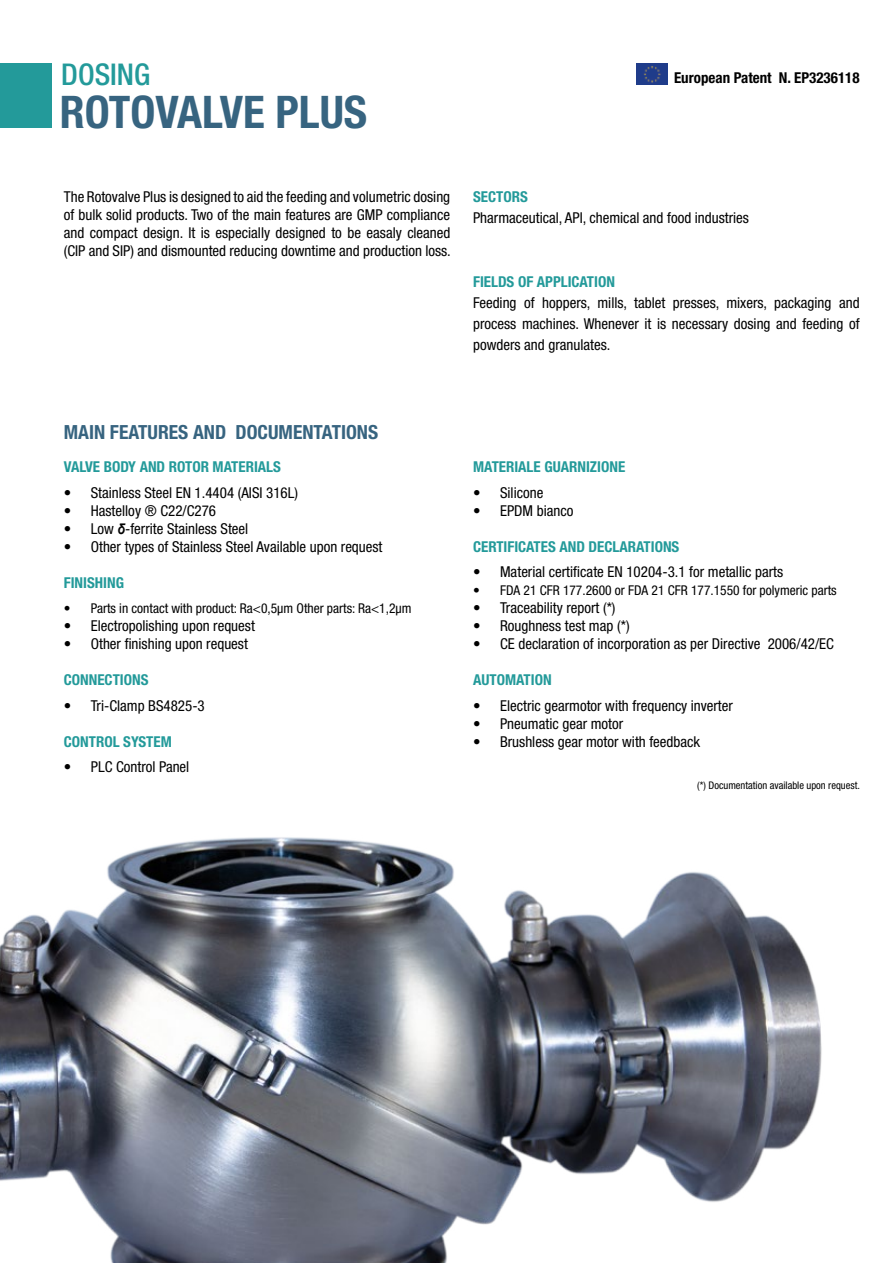
<style>
.page{position:relative;width:893px;height:1263px;background:#fff}
.page>*{position:absolute;margin:0;border:0;box-sizing:border-box;transform-origin:0 0}
.t1{font:700 condensed 45px "Helvetica Neue LT Std";color:#376480}
.t2{font:500 condensed 30px "Helvetica Neue LT Std";color:#239a9a}
.t3{font:700 condensed 19.5px "Helvetica Neue LT Std";color:#376480}
.t4{font:condensed 15px/18px "Helvetica Neue LT Std";color:#000;text-align:justify}
.t5{font:700 condensed 15px "Helvetica Neue LT Std";color:#239a9a}
.t6{font:700 condensed 15px "Helvetica Neue LT Std";color:#000}
.t7{font:condensed 13.5px "Helvetica Neue LT Std";color:#000}
.t8{font:condensed 10.5px "Helvetica Neue LT Std";color:#000}
.s1{font-family:"Arial Narrow";font-weight:700;font-style:italic;font-stretch:normal}
</style>
<div class="page">
<div style="left:0;top:64px;width:51px;height:64px;background:#239a9a"></div>
<img style="left:636px;top:64px;width:32px;height:21px">
<img style="left:0;top:837px;width:822px;height:426px">
<h2 class="t2" style="left:61px;top:57px;width:90px">DOSING</h2>
<h1 class="t1" style="left:60px;top:85px;width:309px">ROTOVALVE PLUS</h1>
<p class="t6" style="left:674px;top:68px;width:187px">European Patent N. EP3236118</p>
<p class="t4" style="left:64px;top:188px;width:389px">The Rotovalve Plus is designed to aid the feeding and volumetric dosing of bulk solid products. Two of the main features are GMP compliance and compact design. It is especially designed to be easaly cleaned (CIP and SIP) and dismounted reducing downtime and production loss.</p>
<p class="t5" style="left:473px;top:188px;width:56px">SECTORS</p>
<p class="t4" style="left:473px;top:209px;width:277px">Pharmaceutical, API, chemical and food industries</p>
<h3 class="t3" style="left:64px;top:420px;width:316px">MAIN FEATURES AND DOCUMENTATIONS</h3>
<p class="t5" style="left:64px;top:458px;width:219px">VALVE BODY AND ROTOR MATERIALS</p>
<p class="t4" style="left:64px;top:483px;width:236px">• Stainless Steel EN 1.4404 (AISI 316L)</p>
<p class="t4" style="left:64px;top:501px;width:154px">• Hastelloy ® C22/C276</p>
<p class="t4" style="left:64px;top:519px;width:186px">• Low <span class="s1">δ</span>-ferrite Stainless Steel</p>
<p class="t4" style="left:64px;top:537px;width:320px">• Other types of Stainless Steel Available upon request</p>
<p class="t5" style="left:64px;top:573px;width:62px">FINISHING</p>
<p class="t7" style="left:64px;top:601px;width:349px">• Parts in contact with product: Ra&lt;0,5μm Other parts: Ra&lt;1,2μm</p>
<p class="t4" style="left:64px;top:617px;width:193px">• Electropolishing upon request</p>
<p class="t4" style="left:64px;top:635px;width:186px">• Other finishing upon request</p>
<p class="t5" style="left:64px;top:671px;width:86px">CONNECTIONS</p>
<p class="t4" style="left:64px;top:696px;width:143px">• Tri-Clamp BS4825-3</p>
<p class="t5" style="left:64px;top:732px;width:110px">CONTROL SYSTEM</p>
<p class="t4" style="left:64px;top:758px;width:127px">• PLC Control Panel</p>
<p class="t5" style="left:473px;top:273px;width:143px">FIELDS OF APPLICATION</p>
<p class="t4" style="left:473px;top:292px;width:388px;line-height:21px">Feeding of hoppers, mills, tablet presses, mixers, packaging and process machines. Whenever it is necessary dosing and feeding of powders and granulates.</p>
<p class="t5" style="left:473px;top:458px;width:154px">MATERIALE GUARNIZIONE</p>
<p class="t4" style="left:473px;top:483px;width:72px">• Silicone</p>
<p class="t4" style="left:473px;top:501px;width:102px">• EPDM bianco</p>
<p class="t5" style="left:473px;top:537px;width:208px">CERTIFICATES AND DECLARATIONS</p>
<p class="t4" style="left:473px;top:563px;width:312px">• Material certificate EN 10204-3.1 for metallic parts</p>
<p class="t7" style="left:473px;top:583px;width:365px">• FDA 21 CFR 177.2600 or FDA 21 CFR 177.1550 for polymeric parts</p>
<p class="t4" style="left:473px;top:599px;width:144px">• Traceability report (*)</p>
<p class="t4" style="left:473px;top:617px;width:158px">• Roughness test map (*)</p>
<p class="t4" style="left:473px;top:635px;width:362px">• CE declaration of incorporation as per Directive 2006/42/EC</p>
<p class="t5" style="left:473px;top:671px;width:80px">AUTOMATION</p>
<p class="t4" style="left:473px;top:696px;width:261px">• Electric gearmotor with frequency inverter</p>
<p class="t4" style="left:473px;top:714px;width:152px">• Pneumatic gear motor</p>
<p class="t4" style="left:473px;top:732px;width:229px">• Brushless gear motor with feedback</p>
<p class="t8" style="left:697px;top:779px;width:164px">(*) Documentation available upon request.</p>
</div>
